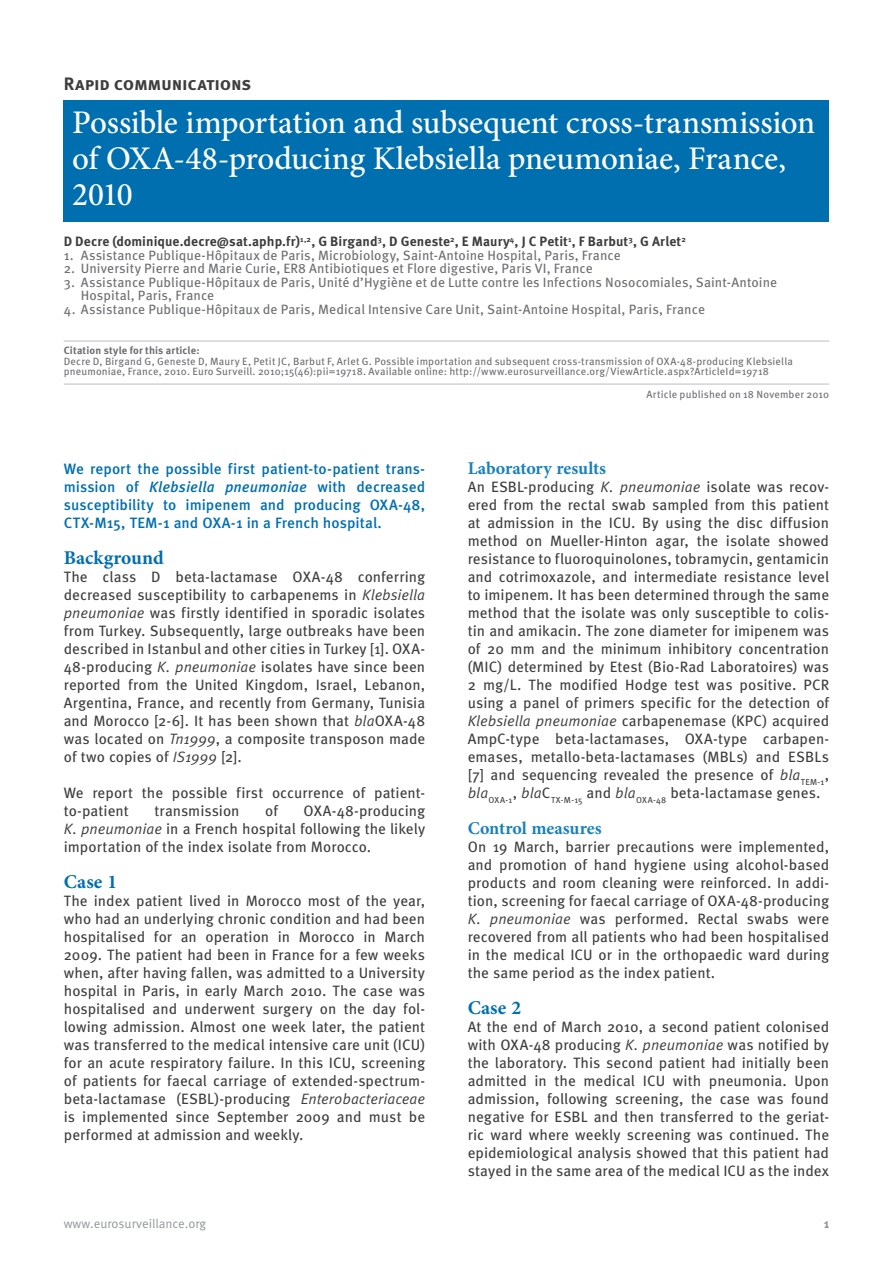
<style>
.page{position:relative;width:893px;height:1263px;background:#fff}
.page>*{position:absolute;margin:0;border:0;box-sizing:border-box;transform-origin:0 0}
.t1{font:500 33px/36px "Minion Pro";letter-spacing:-.01em;color:#fff}
.t2{font:700 19.5px "Minion Pro";letter-spacing:.005em;color:#006faf}
.t3{font:700 18px "Minion Pro";letter-spacing:-.005em;color:#1a81bb}
.t4{font:700 18px "Meta Pro";letter-spacing:-.015em;color:#3e3e3f}
.t5{font:15px/18px "Meta Pro";color:#3e3e3f;text-align:justify}
.t6{font:500 15px/18px "Meta Pro";color:#006faf;text-align:justify}
.t7{font:13.5px/13.5px "Meta Pro";letter-spacing:.005em;color:#6c6d70}
.t8{font:700 13.5px "Meta Pro";letter-spacing:.01em;color:#3e3e3f}
.t9{font:12.75px "Meta Pro";color:#939598}
.t10{font:700 12.75px "Meta Pro";color:#939598}
.t11{font:10.5px/10.5px "Meta Pro";letter-spacing:.015em;color:#6c6d70}
.t12{font:700 10.5px "Meta Pro";letter-spacing:.015em;color:#6c6d70}
.s1{font-style:italic}
</style>
<div class="page">
<hr style="left:64px;top:341px;width:765px;height:1px;background:#bcbdc0">
<hr style="left:64px;top:384px;width:765px;height:1px;background:#bcbdc0">
<div style="left:64px;top:100px;width:765px;height:122px;background:#006faf"></div>
<p class="t4" style="left:64px;top:72px;width:189px">Rapid communications</p>
<h1 class="t1" style="left:72px;top:104px;width:744px">Possible importation and subsequent cross-transmission of OXA-48-producing Klebsiella pneumoniae, France,<br>2010</h1>
<p class="t8" style="left:64px;top:233px;width:624px">D Decre (dominique.decre@sat.aphp.fr)<sup>1,2</sup>, G Birgand<sup>3</sup>, D Geneste<sup>2</sup>, E Maury<sup>4</sup>, J C Petit<sup>1</sup>, F Barbut<sup>3</sup>, G Arlet<sup>2</sup></p>
<p class="t7" style="left:64px;top:249px;width:558px">1. Assistance Publique-Hôpitaux de Paris, Microbiology, Saint-Antoine Hospital, Paris, France</p>
<p class="t7" style="left:64px;top:262px;width:530px">2. University Pierre and Marie Curie, ER8 Antibiotiques et Flore digestive, Paris VI, France</p>
<p class="t7" style="left:81px;top:276px;width:698px;text-indent:-17px">3. Assistance Publique-Hôpitaux de Paris, Unité d’Hygiène et de Lutte contre les Infections Nosocomiales, Saint-Antoine<br>Hospital, Paris, France</p>
<p class="t7" style="left:64px;top:303px;width:643px">4. Assistance Publique-Hôpitaux de Paris, Medical Intensive Care Unit, Saint-Antoine Hospital, Paris, France</p>
<p class="t12" style="left:64px;top:344px;width:137px">Citation style for this article:</p>
<p class="t11" style="left:64px;top:356px;width:731px">Decre D, Birgand G, Geneste D, Maury E, Petit JC, Barbut F, Arlet G. Possible importation and subsequent cross-transmission of OXA-48-producing Klebsiella pneumoniae, France, 2010. Euro Surveill. 2010;15(46):pii=19718. Available online: http://www.eurosurveillance.org/ViewArticle.aspx?ArticleId=19718</p>
<p class="t11" style="left:646px;top:390px;width:184px">Article published on 18 November 2010</p>
<p class="t6" style="left:64px;top:460px;width:363px">We report the possible first patient-to-patient trans&shy;mission of <span class="s1">Klebsiella pneumoniae</span> with decreased susceptibility to imipenem and producing OXA-48, CTX-M15, TEM-1 and OXA-1 in a French hospital.</p>
<h2 class="t2" style="left:64px;top:544px;width:101px">Background</h2>
<p class="t5" style="left:64px;top:568px;width:363px">The class D beta-lactamase OXA-48 conferring decreased susceptibility to carbapenems in <span class="s1">Klebsiella pneumoniae</span> was firstly identified in sporadic isolates from Turkey. Subsequently, large outbreaks have been described in Istanbul and other cities in Turkey [1]. OXA-48-producing <span class="s1">K. pneumoniae</span> isolates have since been reported from the United Kingdom, Israel, Lebanon, Argentina, France, and recently from Germany, Tunisia and Morocco [2-6]. It has been shown that <span class="s1">bla</span>OXA-48 was located on <span class="s1">Tn1999</span>, a composite transposon made of two copies of <span class="s1">IS1999</span> [2].</p>
<p class="t5" style="left:64px;top:784px;width:363px">We report the possible first occurrence of patient&shy;to-patient</p>
<p class="t5" style="left:64px;top:802px;width:363px;text-indent:240px">OXA-48-producing <span class="s1">K. pneumoniae</span> in a French hospital following the likely importation of the index isolate from Morocco.</p>
<h2 class="t2" style="left:64px;top:868px;width:55px">Case 1</h2>
<p class="t5" style="left:64px;top:892px;width:363px">The index patient lived in Morocco most of the year, who had an underlying chronic condition and had been hospitalised for an operation in Morocco in March 2009. The patient had been in France for a few weeks when, after having fallen, was admitted to a University hospital in Paris, in early March 2010. The case was hospitalised and underwent surgery on the day fol&shy;lowing admission. Almost one week later, the patient was transferred to the medical intensive care unit (ICU) for an acute respiratory failure. In this ICU, screening of patients for faecal carriage of extended-spectrum&shy;beta-lactamase (ESBL)-producing <span class="s1">Enterobacteriaceae </span>is implemented since September 2009 and must be performed at admission and weekly.</p>
<p class="t5" style="left:154px;top:802px;width:87px">transmission</p>
<p class="t5" style="left:265px;top:802px;width:14px">of</p>
<p class="t3" style="left:468px;top:455px;width:140px">Laboratory results</p>
<p class="t5" style="left:468px;top:478px;width:363px">An ESBL-producing <span class="s1">K. pneumoniae</span> isolate was recov&shy;ered from the rectal swab sampled from this patient at admission in the ICU. By using the disc diffusion method on Mueller-Hinton agar, the isolate showed resistance to fluoroquinolones, tobramycin, gentamicin and cotrimoxazole, and intermediate resistance level to imipenem. It has been determined through the same method that the isolate was only susceptible to colis&shy;tin and amikacin. The zone diameter for imipenem was of 20 mm and the minimum inhibitory concentration (MIC) determined by Etest (Bio-Rad Laboratoires) was 2 mg/L. The modified Hodge test was positive. PCR using a panel of primers specific for the detection of <span class="s1">Klebsiella pneumoniae</span> carbapenemase (KPC) acquired AmpC-type beta-lactamases, OXA-type carbapen&shy;emases, metallo-beta-lactamases (MBLs) and ESBLs [7] and sequencing revealed the presence of <span class="s1">bla</span><sub>TEM-1</sub>, <span class="s1">bla</span><sub>OXA-1</sub>, <span class="s1">bla</span>C<sub>TX-M-15</sub> and <span class="s1">bla</span><sub>OXA-48</sub> beta-lactamase genes.</p>
<p class="t3" style="left:468px;top:815px;width:135px">Control measures</p>
<p class="t5" style="left:468px;top:838px;width:363px">On 19 March, barrier precautions were implemented, and promotion of hand hygiene using alcohol-based products and room cleaning were reinforced. In addi&shy;tion, screening for faecal carriage of OXA-48-producing <span class="s1">K. pneumoniae</span> was performed. Rectal swabs were recovered from all patients who had been hospitalised in the medical ICU or in the orthopaedic ward during the same period as the index patient.</p>
<h2 class="t2" style="left:468px;top:994px;width:55px">Case 2</h2>
<p class="t5" style="left:468px;top:1018px;width:363px">At the end of March 2010, a second patient colonised with OXA-48 producing <span class="s1">K. pneumoniae</span> was notified by the laboratory. This second patient had initially been admitted in the medical ICU with pneumonia. Upon admission, following screening, the case was found negative for ESBL and then transferred to the geriat&shy;ric ward where weekly screening was continued. The epidemiological analysis showed that this patient had stayed in the same area of the medical ICU as the index</p>
<p class="t9" style="left:64px;top:1215px;width:144px">www.eurosurveillance.org</p>
<p class="t10" style="left:824px;top:1215px;width:7px">1</p>
</div>
